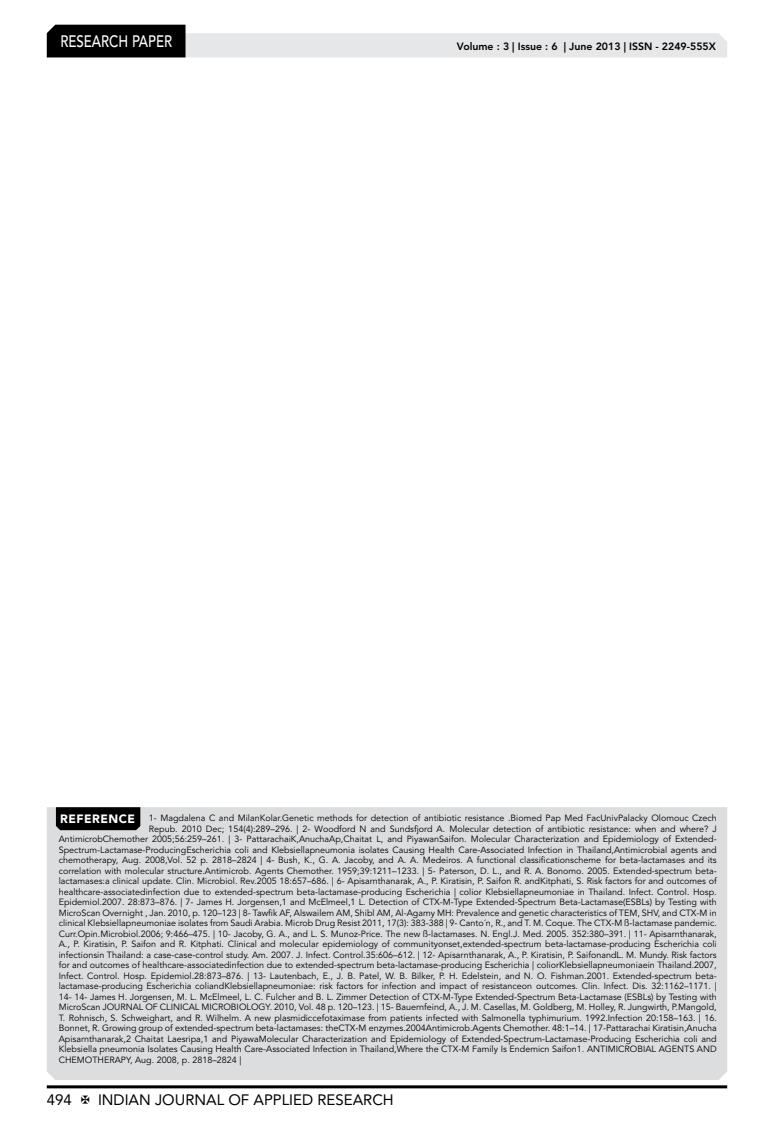
<style>
.page{position:relative;width:774px;height:1136px;background:#fff}
.page>*{position:absolute;margin:0;border:0;box-sizing:border-box;transform-origin:0 0}
.t1{font:500 16.5px "Avenir LT Std";color:#fff;scale:.8 1}
.t2{font:15px "Avenir LT Std";color:#000}
.t3{font:800 10.5px "Avenir LT Std";color:#000}
.t4{font:9px "Avenir LT Std";color:#000}
.s1{font-weight:900;font-size:12px;color:#fff}
</style>
<div class="page">
<hr style="left:47px;top:1085px;width:680px;height:3px;background:#000">
<svg style="left:47px;top:25px;width:680px;height:32px"></svg>
<div style="left:47px;top:807px;width:680px;height:272px;background:#dcddde"></div>
<div style="left:56px;top:807px;width:84px;height:23px;background:#000"></div>
<h1 class="t1" style="left:60px;top:32px;width:139px">RESEARCH PAPER</h1>
<p class="t3" style="left:457px;top:41px;width:261px">Volume : 3 | Issue : 6 | June 2013 | ISSN - 2249-555X</p>
<p class="t4" style="left:60px;top:812px;width:658px"><span class="s1">REFERENCE</span> 1- Magdalena C and MilanKolar.Genetic methods for detection of antibiotic resistance .Biomed Pap Med FacUnivPalacky Olomouc Czech</p>
<p class="t4" style="left:149px;top:823px;width:569px">Repub. 2010 Dec; 154(4):289–296. | 2- Woodford N and Sundsfjord A. Molecular detection of antibiotic resistance: when and where? J</p>
<p class="t4" style="left:59px;top:833px;width:660px">AntimicrobChemother 2005;56:259–261. | 3- PattarachaiK,AnuchaAp,Chaitat L, and PiyawanSaifon. Molecular Characterization and Epidemiology of Extended-</p>
<p class="t4" style="left:59px;top:844px;width:659px">Spectrum-Lactamase-ProducingEscherichia coli and Klebsiellapneumonia isolates Causing Health Care-Associated Infection in Thailand,Antimicrobial agents and</p>
<p class="t4" style="left:59px;top:854px;width:659px">chemotherapy, Aug. 2008,Vol. 52 p. 2818–2824 | 4- Bush, K., G. A. Jacoby, and A. A. Medeiros. A functional classificationscheme for beta-lactamases and its</p>
<p class="t4" style="left:59px;top:865px;width:659px">correlation with molecular structure.Antimicrob. Agents Chemother. 1959;39:1211–1233. | 5- Paterson, D. L., and R. A. Bonomo. 2005. Extended-spectrum beta-</p>
<p class="t4" style="left:59px;top:875px;width:660px">lactamases:a clinical update. Clin. Microbiol. Rev.2005 18:657–686. | 6- Apisarnthanarak, A., P. Kiratisin, P. Saifon R. andKitphati, S. Risk factors for and outcomes of</p>
<p class="t4" style="left:59px;top:886px;width:659px">healthcare-associatedinfection due to extended-spectrum beta-lactamase-producing Escherichia | colior Klebsiellapneumoniae in Thailand. Infect. Control. Hosp.</p>
<p class="t4" style="left:59px;top:896px;width:659px">Epidemiol.2007. 28:873–876. | 7- James H. Jorgensen,1 and McElmeel,1 L. Detection of CTX-M-Type Extended-Spectrum Beta-Lactamase(ESBLs) by Testing with</p>
<p class="t4" style="left:59px;top:907px;width:659px">MicroScan Overnight , Jan. 2010, p. 120–123 | 8- Tawfik AF, Alswailem AM, Shibl AM, Al-Agamy MH: Prevalence and genetic characteristics of TEM, SHV, and CTX-M in</p>
<p class="t4" style="left:59px;top:917px;width:660px">clinical Klebsiellapneumoniae isolates from Saudi Arabia. Microb Drug Resist 2011, 17(3): 383-388 | 9- Canto´n, R., and T. M. Coque. The CTX-M ß-lactamase pandemic.</p>
<p class="t4" style="left:59px;top:928px;width:660px">Curr.Opin.Microbiol.2006; 9:466–475. | 10- Jacoby, G. A., and L. S. Munoz-Price. The new ß-lactamases. N. Engl.J. Med. 2005. 352:380–391. | 11- Apisarnthanarak,</p>
<p class="t4" style="left:59px;top:938px;width:660px">A., P. Kiratisin, P. Saifon and R. Kitphati. Clinical and molecular epidemiology of communityonset,extended-spectrum beta-lactamase-producing Escherichia coli</p>
<p class="t4" style="left:59px;top:949px;width:659px">infectionsin Thailand: a case-case-control study. Am. 2007. J. Infect. Control.35:606–612. | 12- Apisarnthanarak, A., P. Kiratisin, P. SaifonandL. M. Mundy. Risk factors</p>
<p class="t4" style="left:59px;top:959px;width:660px">for and outcomes of healthcare-associatedinfection due to extended-spectrum beta-lactamase-producing Escherichia | coliorKlebsiellapneumoniaein Thailand.2007,</p>
<p class="t4" style="left:59px;top:970px;width:659px">Infect. Control. Hosp. Epidemiol.28:873–876. | 13- Lautenbach, E., J. B. Patel, W. B. Bilker, P. H. Edelstein, and N. O. Fishman.2001. Extended-spectrum beta-</p>
<p class="t4" style="left:59px;top:981px;width:660px">lactamase-producing Escherichia coliandKlebsiellapneumoniae: risk factors for infection and impact of resistanceon outcomes. Clin. Infect. Dis. 32:1162–1171. |</p>
<p class="t4" style="left:59px;top:991px;width:660px">14- 14- James H. Jorgensen, M. L. McElmeel, L. C. Fulcher and B. L. Zimmer Detection of CTX-M-Type Extended-Spectrum Beta-Lactamase (ESBLs) by Testing with</p>
<p class="t4" style="left:59px;top:1002px;width:659px">MicroScan JOURNAL OF CLINICAL MICROBIOLOGY. 2010, Vol. 48 p. 120–123. | 15- Bauernfeind, A., J. M. Casellas, M. Goldberg, M. Holley, R. Jungwirth, P.Mangold,</p>
<p class="t4" style="left:59px;top:1012px;width:660px">T. Rohnisch, S. Schweighart, and R. Wilhelm. A new plasmidiccefotaximase from patients infected with Salmonella typhimurium. 1992.Infection 20:158–163. | 16.</p>
<p class="t4" style="left:59px;top:1023px;width:659px">Bonnet, R. Growing group of extended-spectrum beta-lactamases: theCTX-M enzymes.2004Antimicrob.Agents Chemother. 48:1–14. | 17-Pattarachai Kiratisin,Anucha</p>
<p class="t4" style="left:59px;top:1033px;width:659px">Apisarnthanarak,2 Chaitat Laesripa,1 and PiyawaMolecular Characterization and Epidemiology of Extended-Spectrum-Lactamase-Producing Escherichia coli and</p>
<p class="t4" style="left:59px;top:1044px;width:660px">Klebsiella pneumonia Isolates Causing Health Care-Associated Infection in Thailand,Where the CTX-M Family Is Endemicn Saifon1. ANTIMICROBIAL AGENTS AND</p>
<p class="t4" style="left:59px;top:1054px;width:184px">CHEMOTHERAPY, Aug. 2008, p. 2818–2824 |</p>
<h2 class="t2" style="left:47px;top:1090px;width:27px">494</h2>
<h2 class="t2" style="left:98px;top:1090px;width:297px">INDIAN JOURNAL OF APPLIED RESEARCH</h2>
</div>
